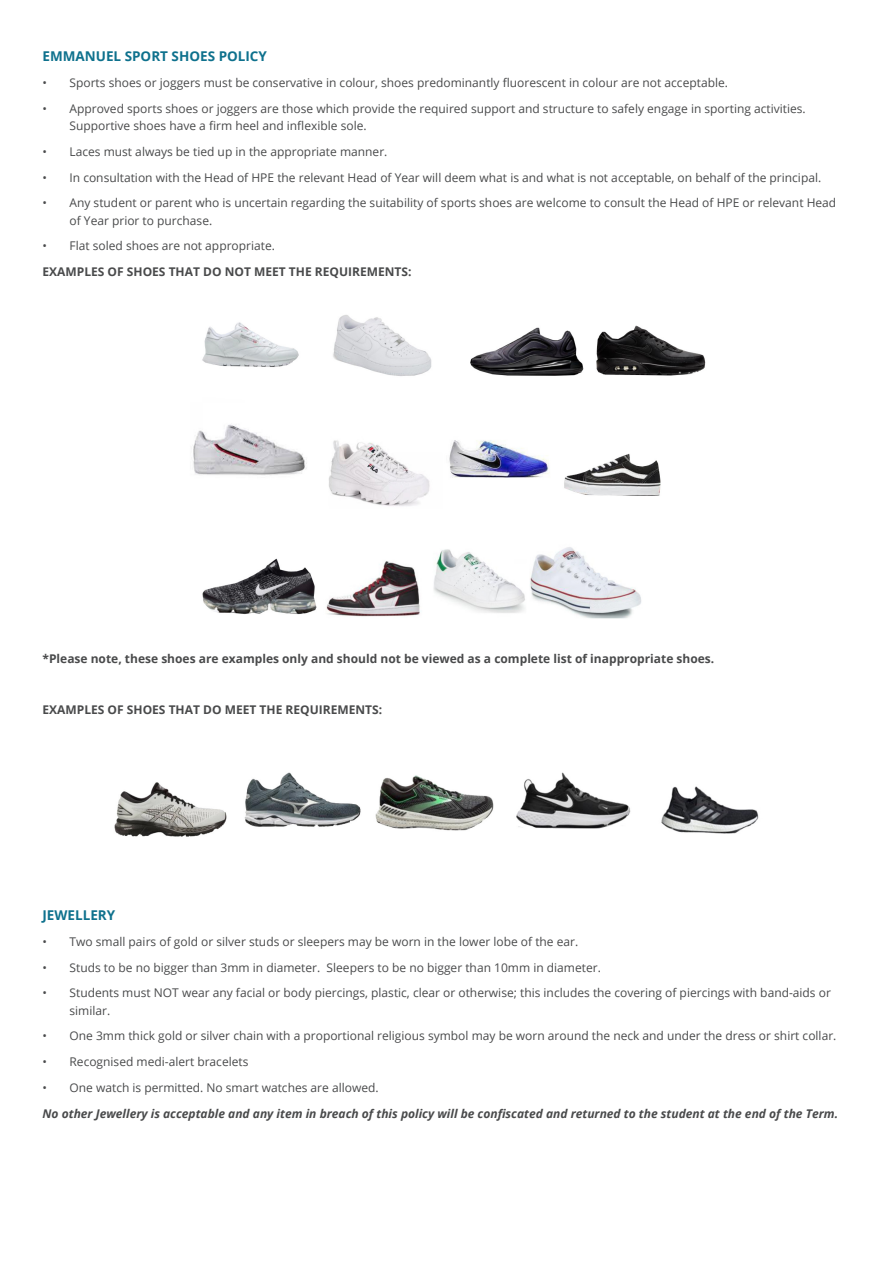
<style>
.page{position:relative;width:893px;height:1263px;background:#fff}
.page>*{position:absolute;margin:0;border:0;box-sizing:border-box;transform-origin:0 0}
.t1{font:700 13.5px "Open Sans";color:#0e718d}
.t2{font:12px/17.2px "Open Sans";color:#494a4b}
.t3{font:700 12px "Open Sans";color:#494a4b}
.t4{font:italic 700 12px "Open Sans";color:#494a4b}
</style>
<div class="page">
<img style="left:193px;top:315px;width:513px;height:304px">
<img style="left:114px;top:772px;width:645px;height:65px">
<p class="t1" style="left:43px;top:47px;width:226px">EMMANUEL SPORT SHOES POLICY</p>
<p class="t2" style="left:43px;top:74px;width:687px">• Sports shoes or joggers must be conservative in colour, shoes predominantly fluorescent in colour are not acceptable.</p>
<p class="t2" style="left:70px;top:100px;width:738px;text-indent:-27px">• Approved sports shoes or joggers are those which provide the required support and structure to safely engage in sporting activities.<br>Supportive shoes have a firm heel and inflexible sole.</p>
<p class="t2" style="left:43px;top:143px;width:346px">• Laces must always be tied up in the appropriate manner.</p>
<p class="t2" style="left:43px;top:168px;width:780px">• In consultation with the Head of HPE the relevant Head of Year will deem what is and what is not acceptable, on behalf of the principal.</p>
<p class="t2" style="left:70px;top:194px;width:768px;text-indent:-27px">• Any student or parent who is uncertain regarding the suitability of sports shoes are welcome to consult the Head of HPE or relevant Head of Year prior to purchase.</p>
<p class="t2" style="left:43px;top:237px;width:234px">• Flat soled shoes are not appropriate.</p>
<p class="t3" style="left:43px;top:263px;width:370px">EXAMPLES OF SHOES THAT DO NOT MEET THE REQUIREMENTS:</p>
<p class="t3" style="left:43px;top:650px;width:673px">*Please note, these shoes are examples only and should not be viewed as a complete list of inappropriate shoes.</p>
<p class="t3" style="left:43px;top:701px;width:341px">EXAMPLES OF SHOES THAT DO MEET THE REQUIREMENTS:</p>
<p class="t1" style="left:43px;top:906px;width:74px">JEWELLERY</p>
<p class="t2" style="left:43px;top:932px;width:537px">• Two small pairs of gold or silver studs or sleepers may be worn in the lower lobe of the ear.</p>
<p class="t2" style="left:43px;top:958px;width:560px">• Studs to be no bigger than 3mm in diameter. Sleepers to be no bigger than 10mm in diameter.</p>
<p class="t2" style="left:70px;top:984px;width:763px;text-indent:-27px">• Students must NOT wear any facial or body piercings, plastic, clear or otherwise; this includes the covering of piercings with band-aids or similar.</p>
<p class="t2" style="left:43px;top:1027px;width:795px">• One 3mm thick gold or silver chain with a proportional religious symbol may be worn around the neck and under the dress or shirt collar.</p>
<p class="t2" style="left:43px;top:1053px;width:207px">• Recognised medi-alert bracelets</p>
<p class="t2" style="left:43px;top:1078px;width:338px">• One watch is permitted. No smart watches are allowed.</p>
<p class="t4" style="left:43px;top:1105px;width:797px">No other Jewellery is acceptable and any item in breach of this policy will be confiscated and returned to the student at the end of the Term.</p>
</div>
